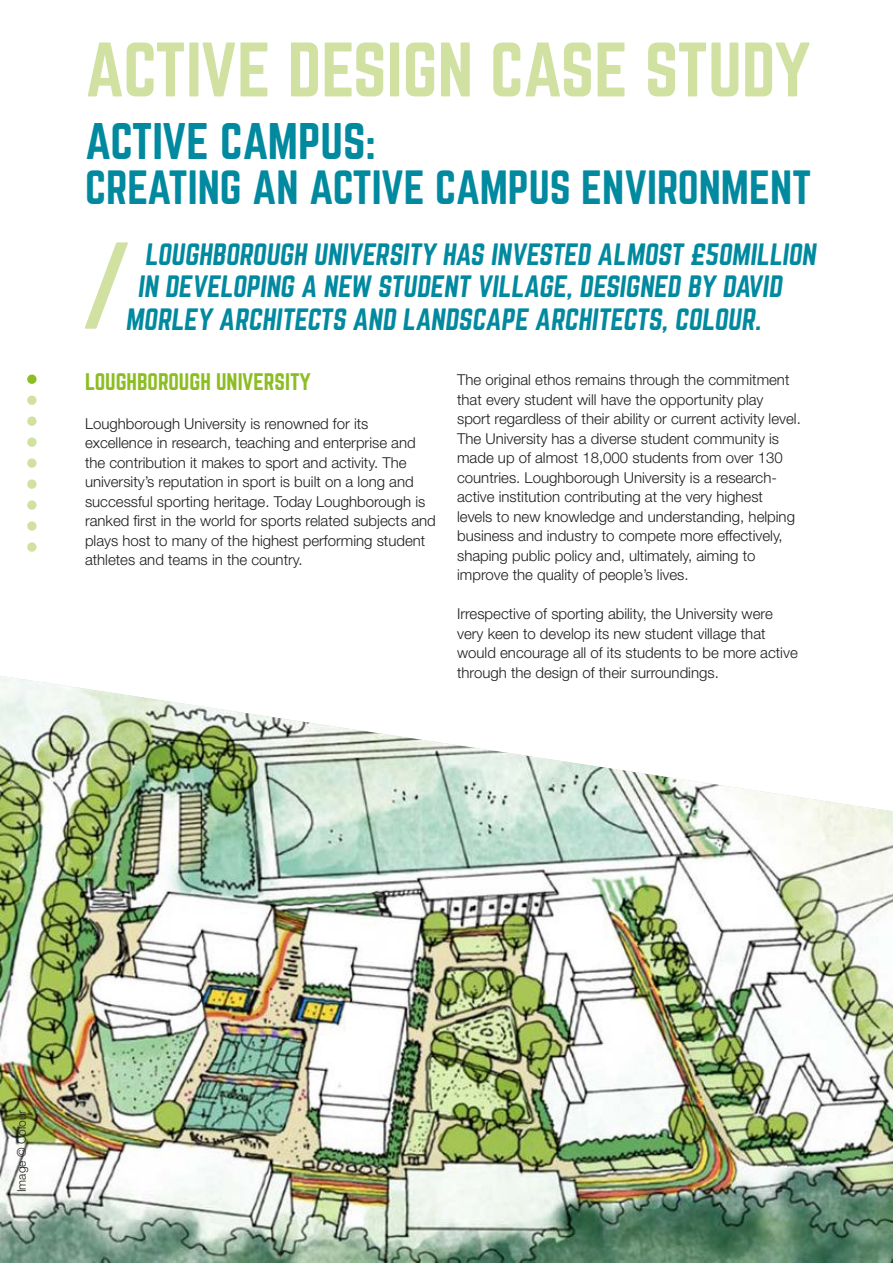
<style>
.page{position:relative;width:893px;height:1263px;background:#fff}
.page>*{position:absolute;margin:0;border:0;box-sizing:border-box;transform-origin:0 0}
.t1{font:67.35px "Norwester";color:#d1e1a2}
.t2{font:45px "Norwester";letter-spacing:-.005em;color:#00899f}
.t3{font:42px "Norwester";color:#00899f}
.t4{font:27px "Norwester";color:#00899f}
.t5{font:21px "Norwester";color:#8cbd22}
.t6{font:300 15px/19.5px "Helvetica Neue LT Std";color:#1d1d1b}
.t7{font:300 12px "Helvetica Neue LT Std";color:#1d1d1b}
</style>
<div class="page">
<div style="left:27px;top:375px;width:10px;height:9px;background:#8cbd22;border-radius:50%"></div>
<div style="left:27px;top:395px;width:10px;height:10px;background:#d1e1a2;border-radius:50%"></div>
<div style="left:27px;top:479px;width:10px;height:10px;background:#d1e1a2;border-radius:50%"></div>
<div style="left:27px;top:416px;width:10px;height:10px;background:#d1e1a2;border-radius:50%"></div>
<div style="left:27px;top:500px;width:10px;height:10px;background:#d1e1a2;border-radius:50%"></div>
<div style="left:27px;top:437px;width:10px;height:10px;background:#d1e1a2;border-radius:50%"></div>
<div style="left:27px;top:521px;width:10px;height:10px;background:#d1e1a2;border-radius:50%"></div>
<div style="left:27px;top:458px;width:10px;height:10px;background:#d1e1a2;border-radius:50%"></div>
<div style="left:27px;top:542px;width:10px;height:10px;background:#d1e1a2;border-radius:50%"></div>
<svg style="left:84px;top:242px;width:44px;height:87px"></svg>
<img style="left:0;top:676px;width:893px;height:587px">
<h1 class="t1" style="left:85px;top:38px;width:727px">ACTIVE DESIGN CASE STUDY</h1>
<h2 class="t2" style="left:85px;top:119px;width:292px">ACTIVE CAMPUS:</h2>
<h3 class="t3" style="left:85px;top:167px;width:728px">CREATING AN ACTIVE CAMPUS ENVIRONMENT</h3>
<h3 class="t4" style="left:145px;top:241px;width:676px">LOUGHBOROUGH UNIVERSITY HAS INVESTED ALMOST £50MILLION</h3>
<h3 class="t4" style="left:137px;top:274px;width:649px">IN DEVELOPING A NEW STUDENT VILLAGE, DESIGNED BY DAVID</h3>
<h3 class="t4" style="left:125px;top:306px;width:640px">MORLEY ARCHITECTS AND LANDSCAPE ARCHITECTS, COLOUR.</h3>
<h3 class="t5" style="left:85px;top:371px;width:227px">LOUGHBOROUGH UNIVERSITY</h3>
<p class="t6" style="left:85px;top:413px;width:352px">Loughborough University is renowned for its excellence in research, teaching and enterprise and the contribution it makes to sport and activity. The university’s reputation in sport is built on a long and successful sporting heritage. Today Loughborough is ranked first in the world for sports related subjects and plays host to many of the highest performing student athletes and teams in the country.</p>
<p class="t6" style="left:457px;top:370px;width:345px">The original ethos remains through the commitment that every student will have the opportunity play<br>sport regardless of their ability or current activity level.<br>The University has a diverse student community is made up of almost 18,000 students from over 130 countries. Loughborough University is a research&shy;active institution contributing at the very highest levels to new knowledge and understanding, helping business and industry to compete more effectively, shaping public policy and, ultimately, aiming to improve the quality of people’s lives.</p>
<p class="t6" style="left:457px;top:604px;width:342px">Irrespective of sporting ability, the University were very keen to develop its new student village that would encourage all of its students to be more active through the design of their surroundings.</p>
<p class="t7" style="left:14px;top:1192px;width:84px;rotate:-90deg">Image © Colour</p>
</div>
